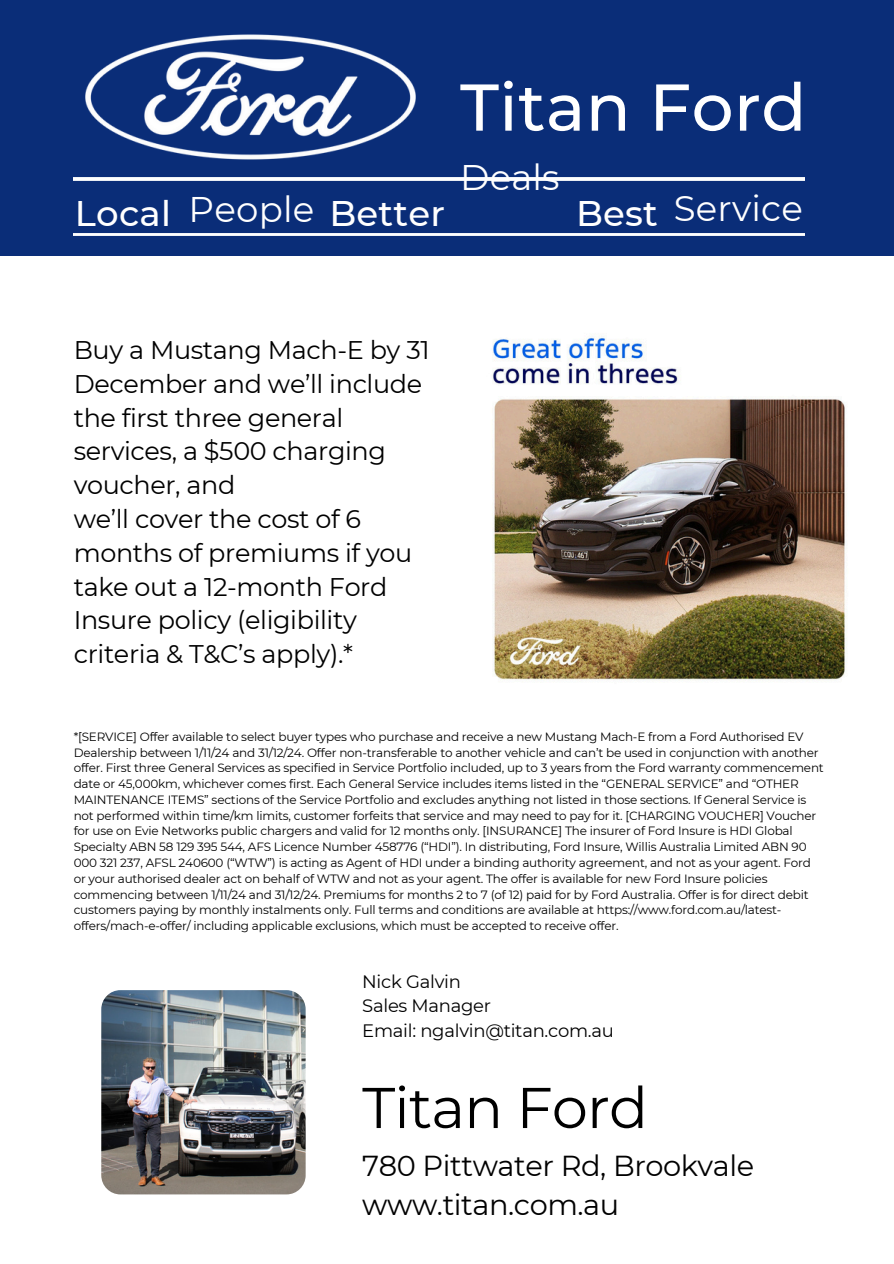
<style>
.page{position:relative;width:894px;height:1264px;background:#fff}
.page>*{position:absolute;margin:0;border:0;box-sizing:border-box;transform-origin:0 0}
.t1{font:500 66px "Montserrat";letter-spacing:.005em;color:#fff}
.t2{font:57.3px "Montserrat";letter-spacing:-.015em;color:#000}
.t3{font:35.55px "Montserrat";letter-spacing:.005em;color:#fff}
.t4{font:500 35.55px "Montserrat";letter-spacing:.005em;color:#fff}
.t5{font:28.8px/38.2px "Montserrat";letter-spacing:-.015em;color:#000}
.t6{font:25.5px/33.8px "Montserrat";letter-spacing:-.015em;color:#000}
.t7{font:18px/24.8px "Montserrat";letter-spacing:-.015em;color:#000}
.t8{font:12px/15.8px "Montserrat";letter-spacing:-.015em;color:#000}
</style>
<div class="page">
<div style="left:0;top:0;width:893px;height:255px;background:#0a2d78"></div>
<img style="left:74px;top:0;width:382px;height:200px">
<img style="left:74px;top:178px;width:730px;height:2px">
<img style="left:74px;top:233px;width:730px;height:2px">
<img style="left:492px;top:336px;width:355px;height:345px">
<img style="left:101px;top:990px;width:204px;height:204px;border-radius:19px">
<p class="t1" style="left:460px;top:67px;width:348px">Titan Ford</p>
<p class="t3" style="left:460px;top:156px;width:101px">Deals</p>
<h1 class="t4" style="left:75px;top:191px;width:97px">Local</h1>
<h3 class="t3" style="left:188px;top:187px;width:127px">People</h3>
<h3 class="t4" style="left:329px;top:191px;width:117px">Better</h3>
<p class="t4" style="left:576px;top:191px;width:83px">Best</p>
<h2 class="t3" style="left:673px;top:187px;width:130px">Service</h2>
<h2 class="t6" style="left:74px;top:333px;width:357px">Buy a Mustang Mach-E by 31<br>December and we’ll include the first three general services, a $500 charging voucher, and<br>we’ll cover the cost of 6 months of premiums if you take out a 12-month Ford<br>Insure policy (eligibility criteria &amp; T&amp;C’s apply).*</h2>
<p class="t8" style="left:74px;top:728px;width:751px">*[SERVICE] Offer available to select buyer types who purchase and receive a new Mustang Mach-E from a Ford Authorised EV Dealership between 1/11/24 and 31/12/24. Offer non-transferable to another vehicle and can’t be used in conjunction with another offer. First three General Services as specified in Service Portfolio included, up to 3 years from the Ford warranty commencement date or 45,000km, whichever comes first. Each General Service includes items listed in the “GENERAL SERVICE” and “OTHER MAINTENANCE ITEMS” sections of the Service Portfolio and excludes anything not listed in those sections. If General Service is not performed within time/km limits, customer forfeits that service and may need to pay for it. [CHARGING VOUCHER] Voucher for use on Evie Networks public chargers and valid for 12 months only. [INSURANCE] The insurer of Ford Insure is HDI Global Specialty ABN 58 129 395 544, AFS Licence Number 458776 (“HDI”). In distributing, Ford Insure, Willis Australia Limited ABN 90<br>000 321 237, AFSL 240600 (“WTW”) is acting as Agent of HDI under a binding authority agreement, and not as your agent. Ford or your authorised dealer act on behalf of WTW and not as your agent. The offer is available for new Ford Insure policies commencing between 1/11/24 and 31/12/24. Premiums for months 2 to 7 (of 12) paid for by Ford Australia. Offer is for direct debit customers paying by monthly instalments only. Full terms and conditions are available at https://www.ford.com.au/latest&shy;offers/mach-e-offer/ including applicable exclusions, which must be accepted to receive offer.</p>
<h5 class="t7" style="left:362px;top:968px;width:253px">Nick Galvin<br>Sales Manager<br>Email: ngalvin@titan.com.au</h5>
<h2 class="t2" style="left:362px;top:1072px;width:287px">Titan Ford</h2>
<h2 class="t5" style="left:362px;top:1146px;width:393px">780 Pittwater Rd, Brookvale www.titan.com.au</h2>
</div>
